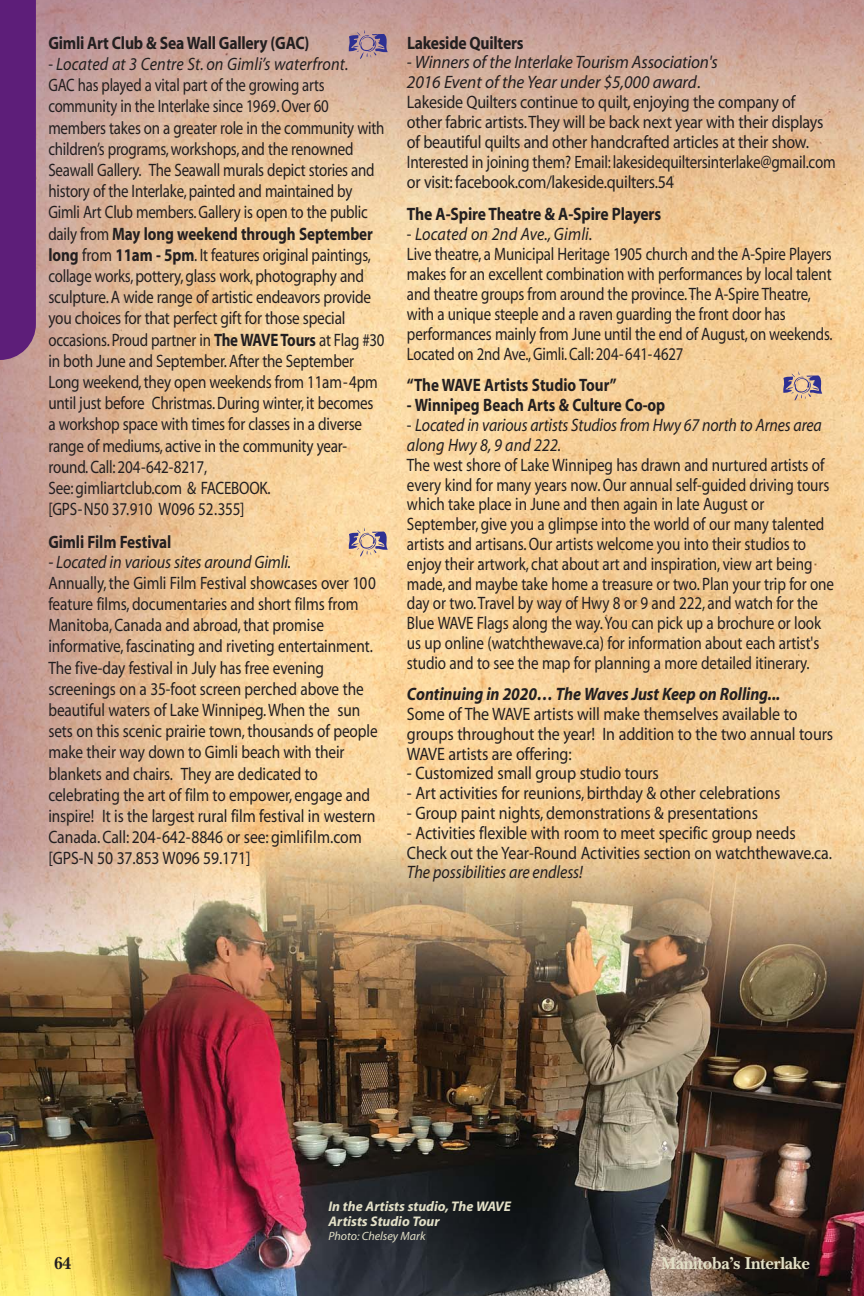
<style>
.page{position:relative;width:864px;height:1296px;background:#fff}
.page>*{position:absolute;margin:0;border:0;box-sizing:border-box;transform-origin:0 0}
.t1{font:18px/21.2px "Myriad";letter-spacing:-.01em;color:#231f20;scale:.84 1}
.t2{font:18px/21.2px "Myriad";letter-spacing:-.01em;color:#231f20;scale:.85 1}
.t3{font:18px/20px "Myriad";letter-spacing:-.01em;color:#231f20;scale:.89 1}
.t4{font:italic 18px/19.6px "Myriad";letter-spacing:-.01em;color:#231f20;scale:.9 1}
.t5{font:700 18px "Myriad";letter-spacing:-.01em;color:#231f20;scale:.87 1}
.t6{font:italic 18px/20.2px "Myriad";letter-spacing:-.01em;color:#231f20;scale:.88 1}
.t7{font:700 18px "Myriad";letter-spacing:-.01em;color:#231f20;scale:.84 1}
.t8{font:italic 700 18px "Myriad";letter-spacing:-.005em;color:#231f20;scale:.89 1}
.t9{font:italic 18px "Myriad";letter-spacing:-.01em;color:#231f20;scale:.89 1}
.t10{font:700 18px "New Baskerville";letter-spacing:-.015em;color:#e3e0c7;scale:.95 1}
.t11{font:700 18px "Myriad";letter-spacing:-.01em;color:#231f20;scale:.85 1}
.t12{font:700 18px "New Baskerville";color:#231f20;scale:.95 1}
.t13{font:italic 700 14px/14.6px "Myriad";color:#e3e0c7}
.t14{font:italic 12px "Myriad";color:#e3e0c7}
.s1{font-style:italic}
.s2{font-weight:700}
.s3{font-style:normal}
</style>
<div class="page">
<img style="left:0;top:0;width:864px;height:1296px">
<div style="left:0;top:0;width:36px;height:360px;background:#5d1e79"></div>
<svg style="left:349px;top:30px;width:39px;height:29px"></svg>
<svg style="left:349px;top:527px;width:39px;height:30px"></svg>
<svg style="left:783px;top:371px;width:39px;height:30px"></svg>
<p class="t5" style="left:48px;top:36px;width:301px">Gimli Art Club &amp; Sea Wall Gallery (GAC)</p>
<p class="t1" style="left:48px;top:55px;width:402px">- <span class="s1">Located at 3 Centre St. on Gimli’s waterfront.<br></span>GAC has played a vital part of the growing arts community in the Interlake since 1969. Over 60 members takes on a greater role in the community with children’s programs, workshops, and the renowned Seawall Gallery. The Seawall murals depict stories and history of the Interlake, painted and maintained by Gimli Art Club members. Gallery is open to the public daily from <span class="s2">May long weekend through September long</span> from <span class="s2">11am - 5pm</span>. It features original paintings, collage works,pottery, glass work, photography and sculpture. A wide range of artistic endeavors provide you choices for that perfect gift for those special occasions. Proud partner in <span class="s2">The WAVE Tours</span> at Flag #30 in both June and September.After the September Long weekend, they open weekends from 11am-4pm until just before Christmas. During winter, it becomes a workshop space with times for classes in a diverse range of mediums, active in the community year&shy;round. Call: 204-642-8217,<br>See: gimliartclub.com &amp; FACEBOOK.<br>[GPS-N50 37.910 W096 52.355]</p>
<p class="t11" style="left:48px;top:535px;width:146px">Gimli Film Festival</p>
<p class="t4" style="left:48px;top:553px;width:271px">- Located in various sites around Gimli.</p>
<p class="t2" style="left:48px;top:574px;width:389px">Annually, the Gimli Film Festival showcases over 100 feature films, documentaries and short films from Manitoba, Canada and abroad, that promise informative, fascinating and riveting entertainment.<br>The five-day festival in July has free evening screenings on a 35-foot screen perched above the beautiful waters of Lake Winnipeg. When the sun sets on this scenic prairie town, thousands of people make their way down to Gimli beach with their blankets and chairs. They are dedicated to celebrating the art of film to empower, engage and inspire! It is the largest rural film festival in western Canada. Call: 204-642-8846 or see: gimlifilm.com [GPS-N 50 37.853 W096 59.171]</p>
<p class="t5" style="left:407px;top:36px;width:135px">Lakeside Quilters</p>
<p class="t4" style="left:407px;top:54px;width:347px">- Winners of the Interlake Tourism Association's<br>2016 Event of the Year under $5,000 award.</p>
<p class="t3" style="left:407px;top:93px;width:483px">Lakeside Quilters continue to quilt, enjoying the company of<br>other fabric artists.They will be back next year with their displays of beautiful quilts and other handcrafted articles at their show.<br>Interested in joining them? Email: lakesidequiltersinterlake@gmail.com or visit: facebook.com/lakeside.quilters.54</p>
<p class="t5" style="left:407px;top:207px;width:294px">The A-Spire Theatre &amp; A-Spire Players</p>
<p class="t2" style="left:407px;top:225px;width:502px;line-height:20px">- <span class="s1">Located on 2nd Ave., Gimli.<br></span>Live theatre, a Municipal Heritage 1905 church and the A-Spire Players makes for an excellent combination with performances by local talent and theatre groups from around the province.The A-Spire Theatre, with a unique steeple and a raven guarding the front door has performances mainly from June until the end of August,on weekends.<br>Located on 2nd Ave., Gimli. Call: 204-641-4627</p>
<p class="t7" style="left:407px;top:378px;width:251px">“The WAVE Artists Studio Tour”</p>
<p class="t7" style="left:407px;top:398px;width:309px">- Winnipeg Beach Arts &amp; Culture Co-op</p>
<p class="t6" style="left:407px;top:416px;width:473px"><span class="s3">-</span> Located in various artists Studios from Hwy 67 north to Arnes area along Hwy 8, 9 and 222.</p>
<p class="t1" style="left:407px;top:456px;width:510px;line-height:19.8px">The west shore of Lake Winnipeg has drawn and nurtured artists of every kind for many years now. Our annual self-guided driving tours which take place in June and then again in late August or September, give you a glimpse into the world of our many talented artists and artisans. Our artists welcome you into their studios to enjoy their artwork, chat about art and inspiration, view art being made, and maybe take home a treasure or two. Plan your trip for one day or two. Travel by way of Hwy 8 or 9 and 222, and watch for the Blue WAVE Flags along the way.You can pick up a brochure or look us up online (watchthewave.ca) for information about each artist's studio and to see the map for planning a more detailed itinerary.</p>
<p class="t8" style="left:407px;top:687px;width:421px">Continuing in 2020… The Waves Just Keep on Rolling...</p>
<p class="t3" style="left:407px;top:706px;width:480px">Some of The WAVE artists will make themselves available to groups throughout the year! In addition to the two annual tours<br>WAVE artists are offering:</p>
<p class="t3" style="left:407px;top:765px;width:285px">- Customized small group studio tours</p>
<p class="t3" style="left:407px;top:785px;width:421px">- Art activities for reunions, birthday &amp; other celebrations</p>
<p class="t3" style="left:407px;top:804px;width:396px">- Group paint nights, demonstrations &amp; presentations</p>
<p class="t3" style="left:407px;top:824px;width:479px">- Activities flexible with room to meet specific group needs<br>Check out the Year-Round Activities section on watchthewave.ca.</p>
<p class="t9" style="left:407px;top:866px;width:199px">The possibilities are endless!</p>
<p class="t13" style="left:328px;top:1200px;width:184px">In the Artists studio, The WAVE<br>Artists Studio Tour</p>
<p class="t14" style="left:328px;top:1232px;width:99px">Photo: Chelsey Mark</p>
<p class="t12" style="left:54px;top:1257px;width:20px">64</p>
<p class="t10" style="left:661px;top:1257px;width:158px">Manitoba’s Interlake</p>
</div>
